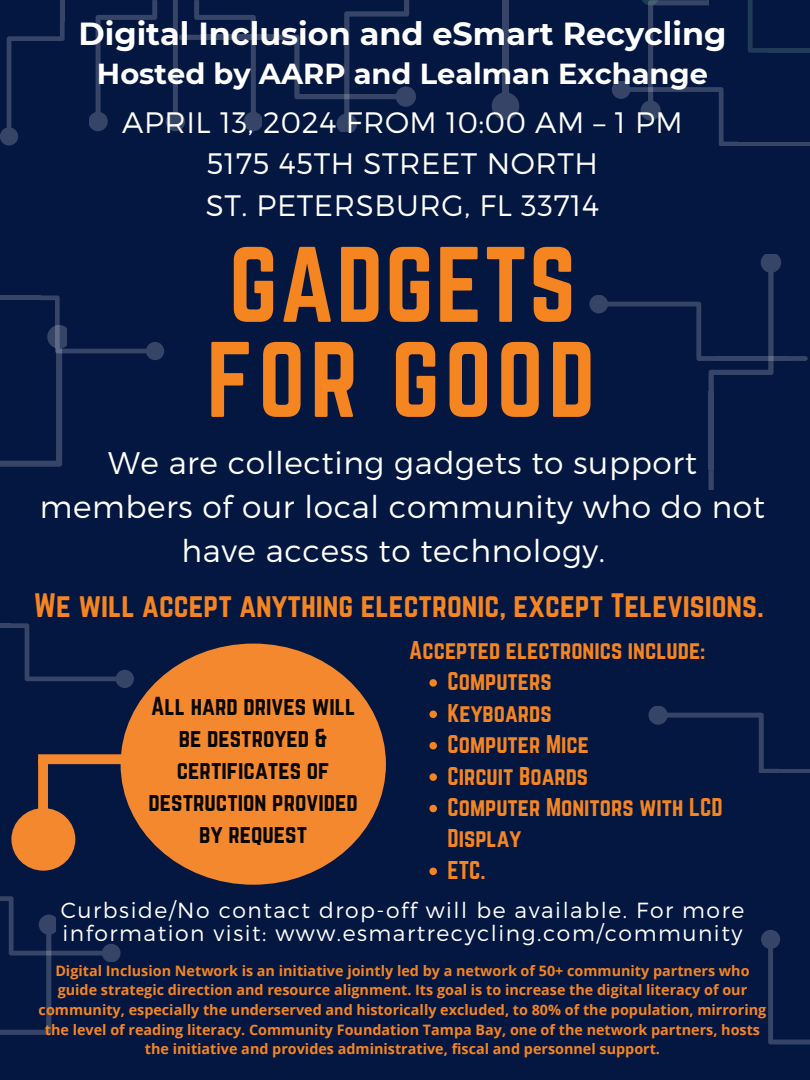
<style>
.page{position:relative;width:810px;height:1080px;background:#041741}
.page>*{position:absolute;margin:0;border:0;box-sizing:border-box;transform-origin:0 0}
.t1{font:93.75px/95.1px "Norwester";letter-spacing:.02em;color:#f58521}
.t2{font:700 31.88px "Montserrat";color:#fff}
.t3{font:300 31.25px/43.6px "Montserrat";letter-spacing:.02em;color:#fff;text-align:center}
.t4{font:29.62px "Norwester";color:#f58521}
.t5{font:300 29.56px/41.2px "Montserrat";letter-spacing:.02em;color:#fff;text-align:center}
.t6{font:700 28.88px "Montserrat";color:#fff}
.t7{font:22.81px/31.9px "Norwester";color:#080704;text-align:center}
.t8{font:22.5px/31.4px "Norwester";color:#f58521}
.t9{font:300 21.88px/23px "Montserrat";letter-spacing:.07em;color:#fff}
.t10{font:700 14.38px/19.7px "Open Sans";color:#f58521;text-align:center}
</style>
<div class="page">
<div style="left:200px;top:35px;width:78px;height:5px;background:#364567"></div>
<svg style="left:278px;top:0;width:138px;height:132px"></svg>
<svg style="left:89px;top:0;width:68px;height:131px"></svg>
<svg style="left:166px;top:0;width:96px;height:131px"></svg>
<hr style="left:738px;top:142px;width:72px;height:4px;background:#364567">
<svg style="left:492px;top:0;width:27px;height:120px"></svg>
<hr style="left:767px;top:48px;width:43px;height:4px;background:#1f3b58">
<svg style="left:612px;top:0;width:155px;height:146px"></svg>
<svg style="left:0;top:0;width:65px;height:146px"></svg>
<svg style="left:429px;top:679px;width:8px;height:8px"></svg>
<svg style="left:429px;top:711px;width:8px;height:7px"></svg>
<svg style="left:429px;top:742px;width:8px;height:7px"></svg>
<svg style="left:429px;top:773px;width:8px;height:8px"></svg>
<svg style="left:429px;top:805px;width:8px;height:7px"></svg>
<svg style="left:429px;top:868px;width:8px;height:7px"></svg>
<div style="left:0;top:623px;width:10px;height:5px;background:#364567"></div>
<svg style="left:10px;top:623px;width:124px;height:65px"></svg>
<hr style="left:779px;top:769px;width:31px;height:4px;background:#364567">
<svg style="left:648px;top:706px;width:131px;height:67px"></svg>
<svg style="left:761px;top:930px;width:49px;height:115px"></svg>
<svg style="left:0;top:295px;width:164px;height:172px"></svg>
<svg style="left:0;top:897px;width:121px;height:138px"></svg>
<svg style="left:788px;top:356px;width:20px;height:4px"></svg>
<hr style="left:716px;top:356px;width:72px;height:4px;background:#364567">
<svg style="left:709px;top:470px;width:5px;height:19px"></svg>
<div style="left:709px;top:391px;width:5px;height:79px;background:#364567"></div>
<svg style="left:589px;top:255px;width:192px;height:136px"></svg>
<div style="left:121px;top:644px;width:265px;height:241px;background:#f4882f;border-radius:50%"></div>
<div style="left:38px;top:754px;width:115px;height:10px;background:#f4882f"></div>
<div style="left:38px;top:759px;width:10px;height:51px;background:#f4882f"></div>
<div style="left:11px;top:808px;width:64px;height:63px;background:#f4882f;border-radius:50%"></div>
<h2 class="t2" style="left:78px;top:11px;width:649px">Digital Inclusion and eSmart Recycling</h2>
<h3 class="t6" style="left:97px;top:53px;width:612px">Hosted by AARP and Lealman Exchange</h3>
<h3 class="t5" style="left:122px;top:101px;width:562px">APRIL 13, 2024 FROM 10:00 AM – 1 PM<br>5175 45TH STREET NORTH<br>ST. PETERSBURG, FL 33714</h3>
<h1 class="t1" style="left:207px;top:241px;width:390px">GADGETS<br>FOR GOOD</h1>
<h3 class="t3" style="left:40px;top:441px;width:727px">We are collecting gadgets to support members of our local community who do not have access to technology.</h3>
<h3 class="t4" style="left:34px;top:591px;width:732px">We will accept anything electronic, except Televisions.</h3>
<h3 class="t7" style="left:149px;top:691px;width:211px">All hard drives will be destroyed &amp; certificates of destruction provided by request</h3>
<h3 class="t8" style="left:448px;top:635px;width:277px;text-indent:-38px">Accepted electronics include:<br>Computers<br>Keyboards<br>Computer Mice<br>Circuit Boards<br>Computer Monitors with LCD<br>Display<br>ETC.</h3>
<h3 class="t9" style="left:61px;top:898px;width:685px">Curbside/No contact drop-off will be available. For more information visit: www.esmartrecycling.com/community</h3>
<p class="t10" style="left:39px;top:960px;width:729px">Digital Inclusion Network is an initiative jointly led by a network of 50+ community partners who guide strategic direction and resource alignment. Its goal is to increase the digital literacy of our community, especially the underserved and historically excluded, to 80% of the population, mirroring the level of reading literacy. Community Foundation Tampa Bay, one of the network partners, hosts the initiative and provides administrative, fiscal and personnel support.</p>
</div>
